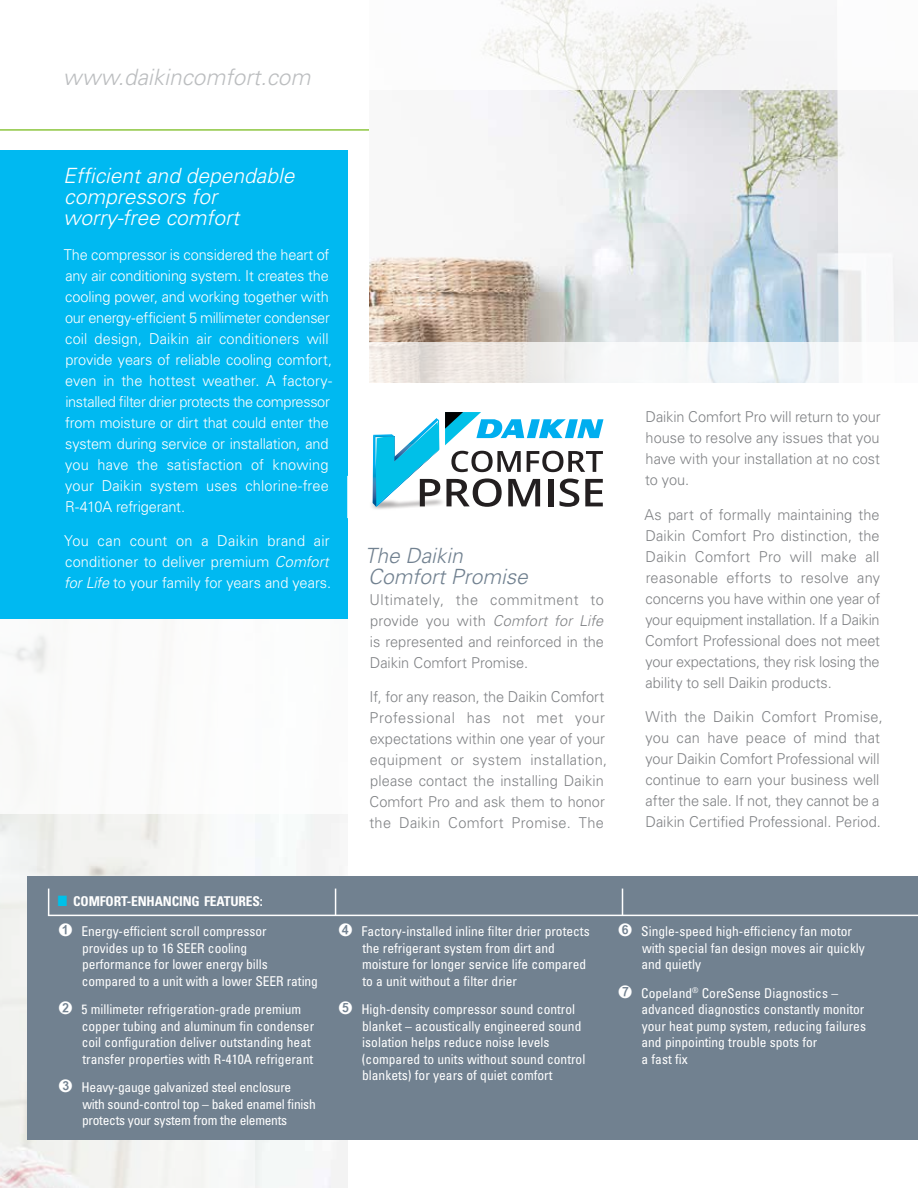
<style>
.page{position:relative;width:918px;height:1188px;background:#fff}
.page>*{position:absolute;margin:0;border:0;box-sizing:border-box;transform-origin:0 0}
.t1{font:italic 300 22.5px "Univers";color:#bcbec0}
.t2{font:italic 300 21px/21px "Univers";color:#fff}
.t3{font:italic 300 21px/21px "Univers";color:#718190}
.t4{font:300 15px/21px "Univers";color:#808285;text-align:justify}
.t5{font:300 15px/21px "Univers";letter-spacing:-.005em;color:#fff}
.t6{font:condensed 13.5px/16.5px "Univers";color:#fff}
.t7{font:condensed 13.5px/16.5px "Univers";letter-spacing:-.02em;color:#fff}
.t8{font:700 condensed 13.5px "Univers";letter-spacing:-.01em;color:#fff}
.s1{font-style:italic}
.s2{color:#00c0e8}
.s3{font-family:"Arial Unicode MS";font-stretch:normal;font-size:18px}
</style>
<div class="page">
<hr style="left:0;top:129px;width:375px;height:2px;background:#8dc63f">
<svg style="left:0;top:635px;width:255px;height:553px"></svg>
<img style="left:369px;top:90px;width:468px;height:252px">
<svg style="left:483px;top:0;width:351px;height:90px;fill:#f6f6f6"></svg>
<svg style="left:369px;top:342px;width:468px;height:41px;fill:#f0f2f4"></svg>
<svg style="left:837px;top:90px;width:81px;height:293px"></svg>
<div style="left:0;top:150px;width:348px;height:469px;background:#00b9f1"></div>
<img style="left:347px;top:476px;width:63px;height:42px">
<svg style="left:373px;top:412px;width:230px;height:95px"></svg>
<div style="left:28px;top:877px;width:890px;height:263px;background:#718190"></div>
<hr style="left:48px;top:915px;width:870px;height:1px;background:#fff">
<svg style="left:622px;top:889px;width:1px;height:26px"></svg>
<svg style="left:335px;top:889px;width:1px;height:26px"></svg>
<svg style="left:48px;top:889px;width:1px;height:26px"></svg>
<h1 class="t1" style="left:63px;top:63px;width:249px">www.daikincomfort.com</h1>
<h2 class="t2" style="left:63px;top:165px;width:233px">Efficient and dependable compressors for worry-free comfort</h2>
<p class="t5" style="left:64px;top:244px;width:270px">The compressor is considered the heart of any air conditioning system. It creates the cooling power, and working together with our energy-efficient 5 millimeter condenser coil design, Daikin air conditioners will provide years of reliable cooling comfort, even in the hottest weather. A factory&shy;installed filter drier protects the compressor from moisture or dirt that could enter the system during service or installation, and you have the satisfaction of knowing your Daikin system uses chlorine-free R-410A refrigerant.</p>
<p class="t5" style="left:64px;top:530px;width:269px">You can count on a Daikin brand air conditioner to deliver premium <span class="s1">Comfort for Life</span> to your family for years and years.</p>
<h2 class="t3" style="left:365px;top:544px;width:165px">The Daikin<br>Comfort Promise</h2>
<p class="t4" style="left:369px;top:588px;width:236px">Ultimately, the commitment to provide you with <span class="s1">Comfort for Life </span>is represented and reinforced in the Daikin Comfort Promise.</p>
<p class="t4" style="left:369px;top:686px;width:239px;text-align:left">If, for any reason, the Daikin Comfort Professional has not met your expectations within one year of your equipment or system installation, please contact the installing Daikin Comfort Pro and ask them to honor the Daikin Comfort Promise. The</p>
<p class="t4" style="left:645px;top:406px;width:237px">Daikin Comfort Pro will return to your house to resolve any issues that you have with your installation at no cost to you.</p>
<p class="t4" style="left:645px;top:504px;width:237px">As part of formally maintaining the Daikin Comfort Pro distinction, the Daikin Comfort Pro will make all reasonable efforts to resolve any concerns you have within one year of your equipment installation. If a Daikin Comfort Professional does not meet your expectations, they risk losing the ability to sell Daikin products.</p>
<p class="t4" style="left:645px;top:706px;width:239px;text-align:left">With the Daikin Comfort Promise, you can have peace of mind that your Daikin Comfort Professional will continue to earn your business well after the sale. If not, they cannot be a Daikin Certified Professional. Period.</p>
<p class="t8" style="left:58px;top:893px;width:207px"><span class="s2">■</span> COMFORT-ENHANCING FEATURES:</p>
<p class="t6" style="left:82px;top:923px;width:238px;text-indent:-23px"><span class="s3">➊</span> Energy-efficient scroll compressor<br>provides up to 16 SEER cooling performance for lower energy bills compared to a unit with a lower SEER rating</p>
<p class="t6" style="left:82px;top:1001px;width:234px;text-indent:-23px"><span class="s3">➋</span> 5 millimeter refrigeration-grade premium copper tubing and aluminum fin condenser coil configuration deliver outstanding heat transfer properties with R-410A refrigerant</p>
<p class="t7" style="left:82px;top:1079px;width:235px;text-indent:-24px"><span class="s3">➌</span> Heavy-gauge galvanized steel enclosure with sound-control top – baked enamel finish protects your system from the elements</p>
<p class="t6" style="left:362px;top:923px;width:229px;text-indent:-24px"><span class="s3">➍</span> Factory-installed inline filter drier protects the refrigerant system from dirt and moisture for longer service life compared to a unit without a filter drier</p>
<p class="t6" style="left:362px;top:1001px;width:225px;text-indent:-24px"><span class="s3">➎</span> High-density compressor sound control blanket – acoustically engineered sound isolation helps reduce noise levels (compared to units without sound control blankets) for years of quiet comfort</p>
<p class="t6" style="left:641px;top:923px;width:225px;text-indent:-23px"><span class="s3">➏</span> Single-speed high-efficiency fan motor with special fan design moves air quickly and quietly</p>
<p class="t6" style="left:641px;top:984px;width:226px;text-indent:-23px"><span class="s3">➐</span> Copeland<sup>®</sup> CoreSense Diagnostics – advanced diagnostics constantly monitor your heat pump system, reducing failures and pinpointing trouble spots for<br>a fast fix</p>
</div>
